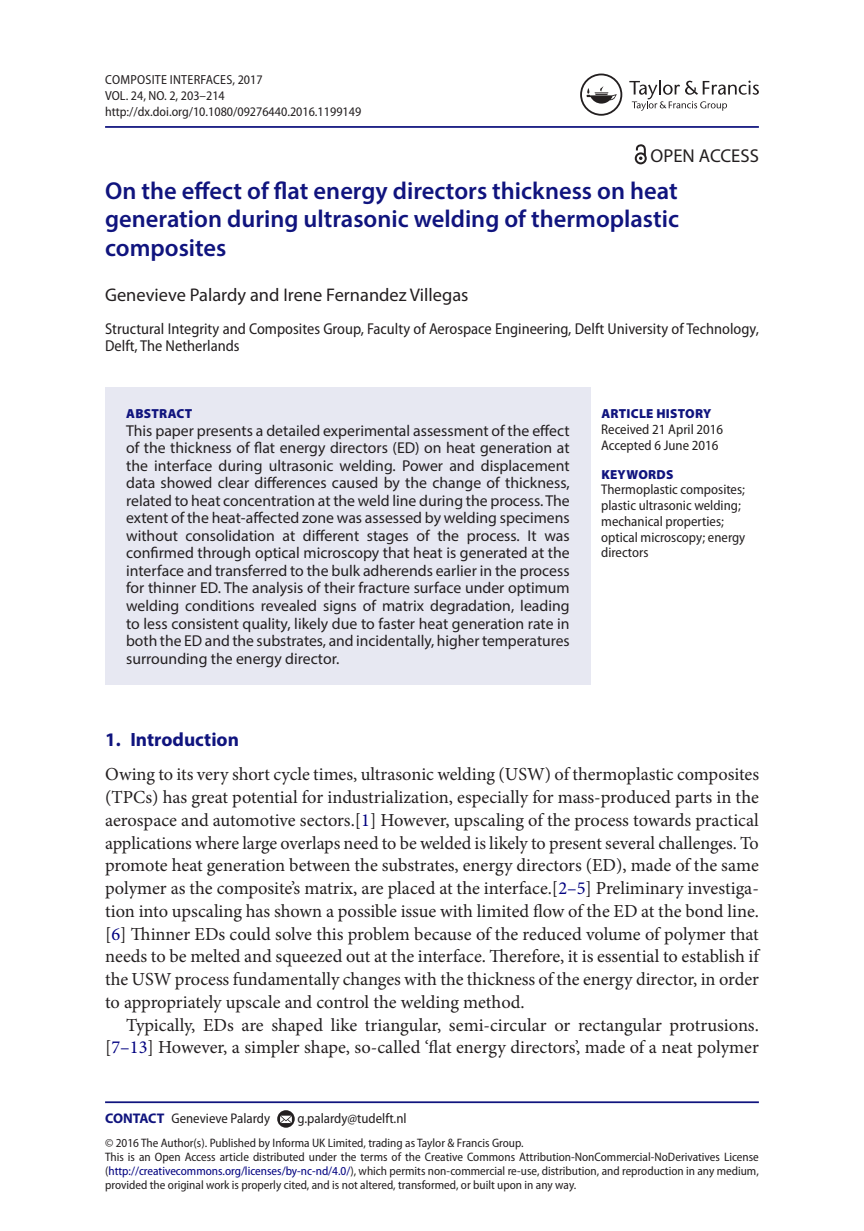
<style>
.page{position:relative;width:864px;height:1231px;background:#fff}
.page>*{position:absolute;margin:0;border:0;box-sizing:border-box;transform-origin:0 0}
.t1{font:600 24.5px/28px "Myriad Pro";color:#10147e;text-align:justify}
.t2{font:700 19.25px "Myriad Pro";color:#10147e}
.t3{font:18.72px "Myriad Pro";color:#231f20}
.t4{font:18.38px/22.8px "Minion Pro";color:#231f20;text-align:justify}
.t5{font:18.38px "Myriad Pro";color:#231f20}
.t6{font:15.75px/17.5px "Myriad Pro";color:#231f20;text-align:justify}
.t7{font:semi-condensed 15.75px/17.5px "Myriad Pro";color:#231f20}
.t8{font:semi-condensed 14px/15.8px "Myriad Pro";color:#231f20}
.t9{font:semi-condensed 13.12px/15.8px "Myriad Pro";color:#231f20}
.t10{font:900 13.12px "Myriad Pro";letter-spacing:.02em;color:#10147e}
.t11{font:semi-condensed 12.25px/14px "Myriad Pro";color:#231f20}
.s1{color:#000080}
.s2{font-weight:700;font-stretch:normal;color:#10147e}
</style>
<div class="page">
<hr style="left:105px;top:126px;width:653px;height:2px;background:#10147e">
<div style="left:105px;top:387px;width:485px;height:298px;background:#e7e8f2"></div>
<hr style="left:105px;top:1101px;width:653px;height:1px;background:#10147e">
<svg style="left:277px;top:1110px;width:17px;height:17px"></svg>
<svg style="left:280px;top:1115px;width:12px;height:7px"></svg>
<svg style="left:629px;top:80px;width:129px;height:31px"></svg>
<svg style="left:580px;top:74px;width:42px;height:42px"></svg>
<svg style="left:634px;top:144px;width:12px;height:20px"></svg>
<p class="t9" style="left:105px;top:72px;width:257px">Composite Interfaces, 2017<br>VOL. 24, NO. 2, 203–214 http://dx.doi.org/10.1080/09276440.2016.1199149</p>
<p class="t3" style="left:650px;top:144px;width:110px">OPEN ACCESS</p>
<h1 class="t1" style="left:105px;top:177px;width:575px">On the effect of flat energy directors thickness on heat generation during ultrasonic welding of thermoplastic composites</h1>
<p class="t5" style="left:105px;top:284px;width:365px">Genevieve Palardy and Irene Fernandez Villegas</p>
<p class="t7" style="left:105px;top:320px;width:655px">Structural Integrity and Composites Group, Faculty of Aerospace Engineering, Delft University of Technology,<br>Delft, The Netherlands</p>
<p class="t10" style="left:126px;top:406px;width:68px">ABSTRACT</p>
<p class="t6" style="left:126px;top:421px;width:445px">This paper presents a detailed experimental assessment of the effect of the thickness of flat energy directors (ED) on heat generation at the interface during ultrasonic welding. Power and displacement data showed clear differences caused by the change of thickness, related to heat concentration at the weld line during the process. The extent of the heat-affected zone was assessed by welding specimens without consolidation at different stages of the process. It was confirmed through optical microscopy that heat is generated at the interface and transferred to the bulk adherends earlier in the process for thinner ED. The analysis of their fracture surface under optimum welding conditions revealed signs of matrix degradation, leading to less consistent quality, likely due to faster heat generation rate in both the ED and the substrates, and incidentally, higher temperatures surrounding the energy director.</p>
<p class="t10" style="left:601px;top:406px;width:111px">ARTICLE HISTORY</p>
<p class="t8" style="left:601px;top:422px;width:123px">Received 21 April 2016<br>Accepted 6 June 2016</p>
<p class="t10" style="left:601px;top:466px;width:74px">KEYWORDS</p>
<p class="t8" style="left:601px;top:482px;width:145px">Thermoplastic composites; plastic ultrasonic welding; mechanical properties; optical microscopy; energy directors</p>
<p class="t2" style="left:105px;top:727px;width:135px">1. Introduction</p>
<p class="t4" style="left:105px;top:763px;width:655px">Owing to its very short cycle times, ultrasonic welding (USW) of thermoplastic composites (TPCs) has great potential for industrialization, especially for mass-produced parts in the aerospace and automotive sectors.[<span class="s1">1</span>] However, upscaling of the process towards practical applications where large overlaps need to be welded is likely to present several challenges. To promote heat generation between the substrates, energy directors (ED), made of the same polymer as the composite’s matrix, are placed at the interface.[<span class="s1">2–5</span>] Preliminary investiga&shy;tion into upscaling has shown a possible issue with limited flow of the ED at the bond line. [<span class="s1">6</span>] Thinner EDs could solve this problem because of the reduced volume of polymer that needs to be melted and squeezed out at the interface. Therefore, it is essential to establish if the USW process fundamentally changes with the thickness of the energy director, in order to appropriately upscale and control the welding method.</p>
<p class="t4" style="left:105px;top:1013px;width:655px;text-align:right">Typically, EDs are shaped like triangular, semi-circular or rectangular protrusions. [<span class="s1">7–13</span>] However, a simpler shape, so-called ‘flat energy directors’, made of a neat polymer</p>
<p class="t8" style="left:105px;top:1110px;width:166px"><span class="s2">CONTACT</span> Genevieve Palardy</p>
<p class="t8" style="left:297px;top:1110px;width:111px">g.palardy@tudelft.nl</p>
<p class="t11" style="left:105px;top:1135px;width:655px">© 2016 The Author(s). Published by Informa UK Limited, trading as Taylor &amp; Francis Group.<br>This is an Open Access article distributed under the terms of the Creative Commons Attribution-NonCommercial-NoDerivatives License (<span class="s1">http://creativecommons.org/licenses/by-nc-nd/4.0/</span>), which permits non-commercial re-use, distribution, and reproduction in any medium, provided the original work is properly cited, and is not altered, transformed, or built upon in any way.</p>
</div>
